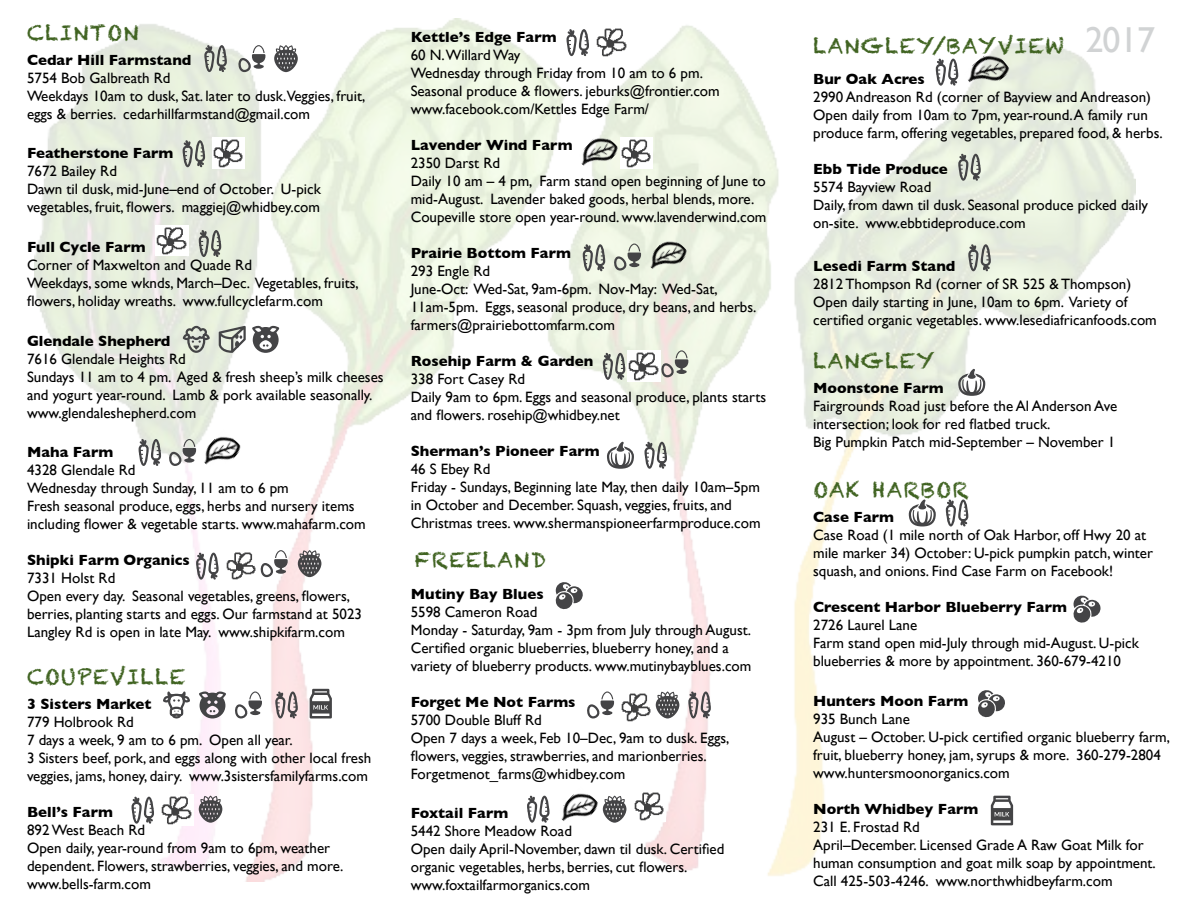
<style>
.page{position:relative;width:1188px;height:918px;background:#fff}
.page>*{position:absolute;margin:0;border:0;box-sizing:border-box;transform-origin:0 0}
.t1{font:36px "Gill Sans";color:#d1d3d4}
.t2{font:21px "Chalkduster";letter-spacing:.06em;color:#406321}
.t3{font:15px/18px "Gill Sans";color:#000}
.t4{font:700 15px "Gill Sans";color:#000}
.t5{font:15px/18px "Gill Sans";color:#000}
</style>
<div class="page">
<img style="left:35px;top:18px;width:1101px;height:864px">
<svg style="left:204px;top:45px;width:23px;height:27px"></svg>
<svg style="left:238px;top:45px;width:27px;height:27px"></svg>
<svg style="left:183px;top:326px;width:27px;height:27px"></svg>
<svg style="left:219px;top:326px;width:27px;height:27px"></svg>
<svg style="left:183px;top:140px;width:22px;height:27px"></svg>
<img style="left:212px;top:138px;width:33px;height:31px">
<svg style="left:163px;top:691px;width:27px;height:27px"></svg>
<svg style="left:199px;top:692px;width:27px;height:26px"></svg>
<svg style="left:234px;top:691px;width:28px;height:27px"></svg>
<svg style="left:275px;top:691px;width:23px;height:28px"></svg>
<svg style="left:603px;top:353px;width:22px;height:27px"></svg>
<svg style="left:968px;top:244px;width:23px;height:27px"></svg>
<svg style="left:958px;top:154px;width:23px;height:27px"></svg>
<svg style="left:607px;top:442px;width:27px;height:27px"></svg>
<svg style="left:199px;top:230px;width:22px;height:27px"></svg>
<svg style="left:909px;top:499px;width:27px;height:27px"></svg>
<svg style="left:1072px;top:594px;width:29px;height:30px"></svg>
<svg style="left:977px;top:689px;width:28px;height:29px"></svg>
<svg style="left:132px;top:797px;width:22px;height:27px"></svg>
<img style="left:161px;top:794px;width:32px;height:31px">
<svg style="left:991px;top:796px;width:22px;height:29px"></svg>
<img style="left:962px;top:48px;width:50px;height:48px">
<svg style="left:139px;top:439px;width:22px;height:27px"></svg>
<img style="left:198px;top:430px;width:45px;height:45px">
<svg style="left:168px;top:439px;width:28px;height:27px"></svg>
<img style="left:156px;top:225px;width:32px;height:31px">
<img style="left:576px;top:131px;width:44px;height:46px">
<svg style="left:613px;top:244px;width:28px;height:27px"></svg>
<svg style="left:936px;top:58px;width:22px;height:28px"></svg>
<img style="left:628px;top:350px;width:32px;height:31px">
<svg style="left:661px;top:350px;width:27px;height:27px"></svg>
<svg style="left:274px;top:45px;width:24px;height:27px"></svg>
<svg style="left:252px;top:326px;width:27px;height:27px"></svg>
<svg style="left:196px;top:552px;width:23px;height:28px"></svg>
<img style="left:225px;top:550px;width:33px;height:31px">
<svg style="left:260px;top:550px;width:28px;height:27px"></svg>
<svg style="left:298px;top:550px;width:23px;height:27px"></svg>
<svg style="left:310px;top:689px;width:22px;height:29px"></svg>
<svg style="left:199px;top:796px;width:23px;height:27px"></svg>
<svg style="left:567px;top:29px;width:22px;height:27px"></svg>
<img style="left:596px;top:27px;width:32px;height:30px">
<img style="left:620px;top:138px;width:33px;height:31px">
<svg style="left:583px;top:244px;width:22px;height:27px"></svg>
<img style="left:645px;top:234px;width:44px;height:46px">
<svg style="left:645px;top:442px;width:22px;height:27px"></svg>
<svg style="left:555px;top:581px;width:28px;height:29px"></svg>
<svg style="left:586px;top:691px;width:28px;height:27px"></svg>
<img style="left:620px;top:692px;width:33px;height:30px">
<svg style="left:656px;top:691px;width:23px;height:27px"></svg>
<svg style="left:688px;top:691px;width:23px;height:28px"></svg>
<svg style="left:527px;top:796px;width:23px;height:27px"></svg>
<img style="left:556px;top:786px;width:45px;height:46px">
<svg style="left:603px;top:796px;width:23px;height:27px"></svg>
<img style="left:633px;top:791px;width:33px;height:31px">
<svg style="left:958px;top:369px;width:27px;height:27px"></svg>
<svg style="left:946px;top:499px;width:22px;height:28px"></svg>
<h2 class="t2" style="left:27px;top:21px;width:113px">CLINTON</h2>
<p class="t4" style="left:27px;top:48px;width:166px">Cedar Hill Farmstand</p>
<p class="t3" style="left:27px;top:69px;width:340px">5754 Bob Galbreath Rd<br>Weekdays 10am to dusk, Sat. later to dusk.Veggies, fruit, eggs &amp; berries. cedarhillfarmstand@gmail.com</p>
<p class="t4" style="left:27px;top:141px;width:148px">Featherstone Farm</p>
<p class="t3" style="left:27px;top:162px;width:295px">7672 Bailey Rd<br>Dawn til dusk, mid-June–end of October. U-pick vegetables, fruit, flowers. maggiej@whidbey.com</p>
<p class="t4" style="left:27px;top:235px;width:120px">Full Cycle Farm</p>
<p class="t3" style="left:27px;top:256px;width:333px">Corner of Maxwelton and Quade Rd<br>Weekdays, some wknds, March–Dec. Vegetables, fruits, flowers, holiday wreaths. www.fullcyclefarm.com</p>
<p class="t4" style="left:27px;top:329px;width:145px">Glendale Shepherd</p>
<p class="t3" style="left:27px;top:349px;width:358px">7616 Glendale Heights Rd<br>Sundays 11 am to 4 pm. Aged &amp; fresh sheep’s milk cheeses and yogurt year-round. Lamb &amp; pork available seasonally. www.glendaleshepherd.com</p>
<p class="t4" style="left:27px;top:440px;width:88px">Maha Farm</p>
<p class="t3" style="left:27px;top:461px;width:340px">4328 Glendale Rd<br>Wednesday through Sunday, 11 am to 6 pm<br>Fresh seasonal produce, eggs, herbs and nursery items including flower &amp; vegetable starts. www.mahafarm.com</p>
<p class="t4" style="left:27px;top:548px;width:164px">Shipki Farm Organics</p>
<p class="t3" style="left:27px;top:569px;width:337px">7331 Holst Rd<br>Open every day. Seasonal vegetables, greens, flowers, berries, planting starts and eggs. Our farmstand at 5023<br>Langley Rd is open in late May. www.shipkifarm.com</p>
<h2 class="t2" style="left:27px;top:665px;width:160px">COUPEVILLE</h2>
<p class="t4" style="left:27px;top:692px;width:126px">3 Sisters Market</p>
<p class="t3" style="left:27px;top:713px;width:346px">779 Holbrook Rd<br>7 days a week, 9 am to 6 pm. Open all year.<br>3 Sisters beef, pork, and eggs along with other local fresh veggies, jams, honey, dairy. www.3sistersfamilyfarms.com</p>
<p class="t4" style="left:27px;top:800px;width:87px">Bell’s Farm</p>
<p class="t3" style="left:27px;top:821px;width:318px">892 West Beach Rd<br>Open daily, year-round from 9am to 6pm, weather dependent. Flowers, strawberries, veggies, and more. www.bells-farm.com</p>
<p class="t4" style="left:411px;top:25px;width:147px">Kettle’s Edge Farm</p>
<p class="t3" style="left:411px;top:46px;width:311px">60 N.Willard Way<br>Wednesday through Friday from 10 am to 6 pm.<br>Seasonal produce &amp; flowers. jeburks@frontier.com www.facebook.com/Kettles Edge Farm/</p>
<p class="t4" style="left:411px;top:133px;width:163px">Lavender Wind Farm</p>
<p class="t3" style="left:411px;top:154px;width:357px">2350 Darst Rd<br>Daily 10 am – 4 pm, Farm stand open beginning of June to mid-August. Lavender baked goods, herbal blends, more.<br>Coupeville store open year-round. www.lavenderwind.com</p>
<p class="t4" style="left:411px;top:241px;width:162px">Prairie Bottom Farm</p>
<p class="t3" style="left:411px;top:262px;width:347px">293 Engle Rd<br>June-Oct: Wed-Sat, 9am-6pm. Nov-May: Wed-Sat, 11am-5pm. Eggs, seasonal produce, dry beans, and herbs. farmers@prairiebottomfarm.com</p>
<p class="t4" style="left:411px;top:349px;width:184px">Rosehip Farm &amp; Garden</p>
<p class="t3" style="left:411px;top:370px;width:357px">338 Fort Casey Rd<br>Daily 9am to 6pm. Eggs and seasonal produce, plants starts and flowers. rosehip@whidbey.net</p>
<p class="t4" style="left:411px;top:439px;width:190px">Sherman’s Pioneer Farm</p>
<p class="t3" style="left:411px;top:460px;width:81px">46 S Ebey Rd</p>
<p class="t5" style="left:411px;top:479px;width:351px">Friday - Sundays, Beginning late May, then daily 10am–5pm in October and December. Squash, veggies, fruits, and<br>Christmas trees. www.shermanspioneerfarmproduce.com</p>
<h2 class="t2" style="left:415px;top:547px;width:133px">FREELAND</h2>
<p class="t4" style="left:411px;top:582px;width:134px">Mutiny Bay Blues</p>
<p class="t3" style="left:411px;top:602px;width:342px">5598 Cameron Road<br>Monday - Saturday, 9am - 3pm from July through August.<br>Certified organic blueberries, blueberry honey, and a variety of blueberry products. www.mutinybayblues.com</p>
<p class="t4" style="left:411px;top:690px;width:166px">Forget Me Not Farms</p>
<p class="t3" style="left:411px;top:710px;width:320px">5700 Double Bluff Rd<br>Open 7 days a week, Feb 10–Dec, 9am to dusk. Eggs, flowers, veggies, strawberries, and marionberries.<br>Forgetmenot_farms@whidbey.com</p>
<p class="t4" style="left:411px;top:801px;width:99px">Foxtail Farm</p>
<p class="t3" style="left:411px;top:822px;width:315px">5442 Shore Meadow Road<br>Open daily April-November, dawn til dusk. Certified organic vegetables, herbs, berries, cut flowers. www.foxtailfarmorganics.com</p>
<h1 class="t1" style="left:1085px;top:19px;width:71px">2017</h1>
<h2 class="t2" style="left:813px;top:33px;width:252px">LANGLEY/BAYVIEW</h2>
<p class="t4" style="left:813px;top:67px;width:113px">Bur Oak Acres</p>
<p class="t3" style="left:813px;top:88px;width:351px">2990 Andreason Rd (corner of Bayview and Andreason)<br>Open daily from 10am to 7pm, year-round. A family run produce farm, offering vegetables, prepared food, &amp; herbs.</p>
<p class="t4" style="left:813px;top:157px;width:136px">Ebb Tide Produce</p>
<p class="t3" style="left:813px;top:178px;width:336px">5574 Bayview Road<br>Daily, from dawn til dusk. Seasonal produce picked daily on-site. www.ebbtideproduce.com</p>
<p class="t4" style="left:813px;top:254px;width:144px">Lesedi Farm Stand</p>
<p class="t3" style="left:813px;top:275px;width:345px">2812 Thompson Rd (corner of SR 525 &amp; Thompson)<br>Open daily starting in June, 10am to 6pm. Variety of certified organic vegetables. www.lesediafricanfoods.com</p>
<h2 class="t2" style="left:813px;top:349px;width:123px">LANGLEY</h2>
<p class="t4" style="left:813px;top:376px;width:132px">Moonstone Farm</p>
<p class="t3" style="left:813px;top:397px;width:306px">Fairgrounds Road just before the Al Anderson Ave intersection; look for red flatbed truck.<br>Big Pumpkin Patch mid-September – November 1</p>
<h2 class="t2" style="left:813px;top:478px;width:157px">OAK HARBOR</h2>
<p class="t4" style="left:813px;top:505px;width:82px">Case Farm</p>
<p class="t3" style="left:813px;top:526px;width:341px">Case Road (1 mile north of Oak Harbor, off Hwy 20 at mile marker 34) October: U-pick pumpkin patch, winter squash, and onions. Find Case Farm on Facebook!</p>
<p class="t4" style="left:813px;top:595px;width:255px">Crescent Harbor Blueberry Farm</p>
<p class="t3" style="left:813px;top:616px;width:327px">2726 Laurel Lane<br>Farm stand open mid-July through mid-August. U-pick blueberries &amp; more by appointment. 360-679-4210</p>
<p class="t4" style="left:813px;top:689px;width:157px">Hunters Moon Farm</p>
<p class="t3" style="left:813px;top:709px;width:358px">935 Bunch Lane<br>August – October. U-pick certified organic blueberry farm, fruit, blueberry honey, jam, syrups &amp; more. 360-279-2804 www.huntersmoonorganics.com</p>
<p class="t4" style="left:813px;top:797px;width:167px">North Whidbey Farm</p>
<p class="t3" style="left:813px;top:817px;width:344px">231 E. Frostad Rd<br>April–December. Licensed Grade A Raw Goat Milk for human consumption and goat milk soap by appointment.<br>Call 425-503-4246. www.northwhidbeyfarm.com</p>
</div>
